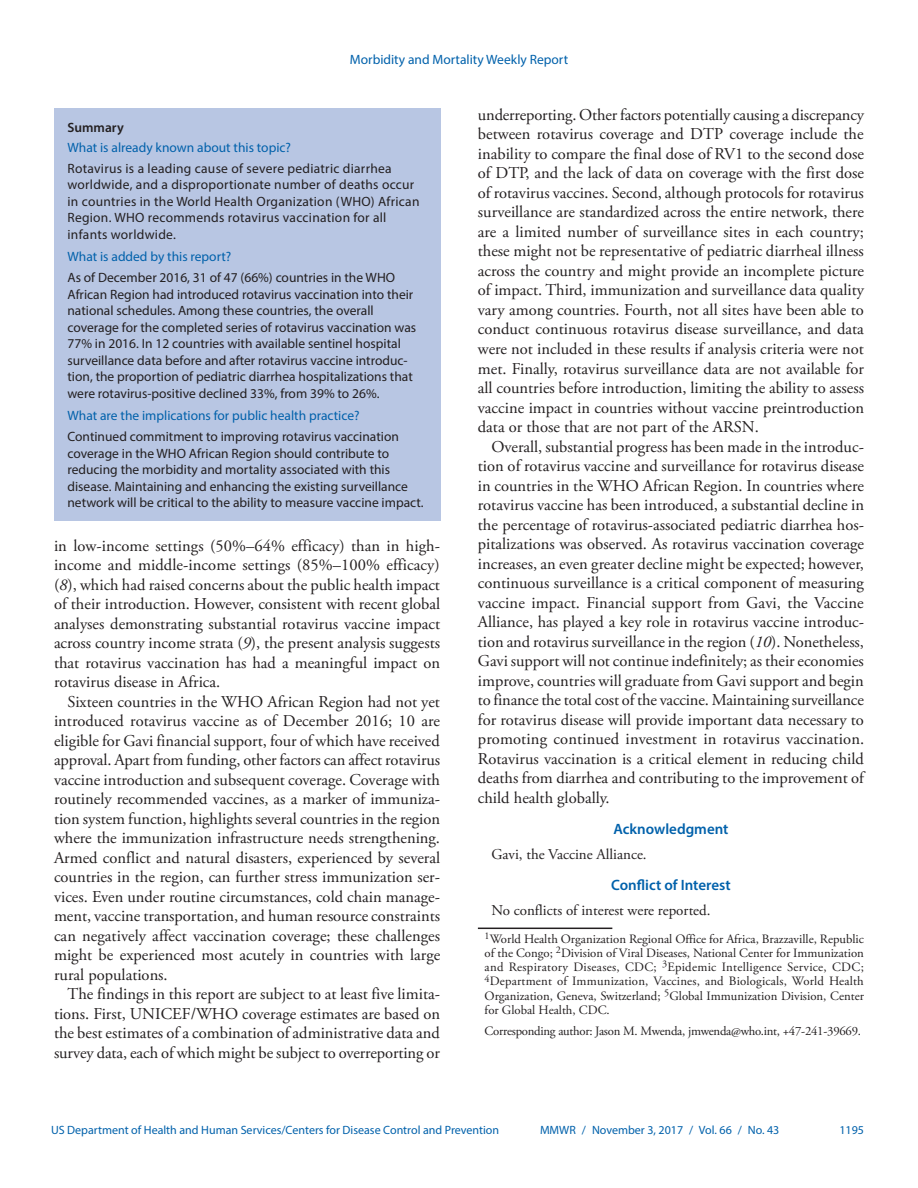
<style>
.page{position:relative;width:918px;height:1188px;background:#fff}
.page>*{position:absolute;margin:0;border:0;box-sizing:border-box;transform-origin:0 0}
.Paragraph{font:16.5px/19.5px "Adobe Garamond Pro";color:#231f20;text-align:justify}
.Conflict_of_Interest{font:15px "Adobe Garamond Pro";color:#231f20}
.Acknowledgment{font:15px "Adobe Garamond Pro";color:#231f20}
.Conflict_of_Interest-2{font:600 15px "Myriad Pro";color:#0161ab}
.Acknowledgment_Head{font:600 15px "Myriad Pro";color:#0161ab}
.Summary_Box_Text{font:13.5px/16.5px "Myriad Pro";color:#231f20}
.Summary_Box_Text-2{font:13.5px/16.5px "Myriad Pro";letter-spacing:.02em;color:#231f20}
.Summary_Box_Heading{font:13.5px "Myriad Pro";color:#0161ab}
.Figure_Title{font:600 13.5px "Myriad Pro";color:#231f20}
.Author_Affiliations{font:12.75px/14.2px "Adobe Garamond Pro";color:#231f20;text-align:justify}
.Corresponding_Author{font:12.75px "Adobe Garamond Pro";letter-spacing:-.02em;color:#231f20}
.t1{font:12px "Myriad Pro";color:#0161ab}
.s1{font-style:italic}
</style>
<div class="page">
<div style="left:54px;top:108px;width:386px;height:413px;background:#b8c6e3"></div>
<hr style="left:478px;top:928px;width:134px;height:1px;background:#231f20">
<p class="Summary_Box_Heading" style="left:350px;top:51px;width:220px">Morbidity and Mortality Weekly Report</p>
<p class="Figure_Title" style="left:68px;top:119px;width:58px">Summary</p>
<h1 class="Summary_Box_Heading" style="left:68px;top:139px;width:225px">What is already known about this topic?</h1>
<p class="Summary_Box_Text-2" style="left:68px;top:160px;width:354px">Rotavirus is a leading cause of severe pediatric diarrhea worldwide, and a disproportionate number of deaths occur in countries in the World Health Organization (WHO) African Region. WHO recommends rotavirus vaccination for all infants worldwide.</p>
<h1 class="Summary_Box_Heading" style="left:68px;top:249px;width:165px">What is added by this report?</h1>
<p class="Summary_Box_Text" style="left:68px;top:269px;width:350px">As of December 2016, 31 of 47 (66%) countries in the WHO African Region had introduced rotavirus vaccination into their national schedules. Among these countries, the overall coverage for the completed series of rotavirus vaccination was 77% in 2016. In 12 countries with available sentinel hospital surveillance data before and after rotavirus vaccine introduc&shy;tion, the proportion of pediatric diarrhea hospitalizations that were rotavirus-positive declined 33%, from 39% to 26%.</p>
<h1 class="Summary_Box_Heading" style="left:68px;top:408px;width:294px">What are the implications for public health practice?</h1>
<p class="Summary_Box_Text" style="left:68px;top:428px;width:358px">Continued commitment to improving rotavirus vaccination coverage in the WHO African Region should contribute to reducing the morbidity and mortality associated with this disease. Maintaining and enhancing the existing surveillance network will be critical to the ability to measure vaccine impact.</p>
<p class="Paragraph" style="left:54px;top:536px;width:388px">in low-income settings (50%–64% efficacy) than in high&shy;income and middle-income settings (85%–100% efficacy) (<span class="s1">8</span>), which had raised concerns about the public health impact of their introduction. However, consistent with recent global analyses demonstrating substantial rotavirus vaccine impact across country income strata (<span class="s1">9</span>), the present analysis suggests that rotavirus vaccination has had a meaningful impact on rotavirus disease in Africa.</p>
<p class="Paragraph" style="left:54px;top:693px;width:388px;text-indent:13px">Sixteen countries in the WHO African Region had not yet introduced rotavirus vaccine as of December 2016; 10 are eligible for Gavi financial support, four of which have received approval. Apart from funding, other factors can affect rotavirus vaccine introduction and subsequent coverage. Coverage with routinely recommended vaccines, as a marker of immuniza&shy;tion system function, highlights several countries in the region where the immunization infrastructure needs strengthening.<br>Armed conflict and natural disasters, experienced by several countries in the region, can further stress immunization ser&shy;vices. Even under routine circumstances, cold chain manage&shy;ment, vaccine transportation, and human resource constraints can negatively affect vaccination coverage; these challenges might be experienced most acutely in countries with large rural populations.</p>
<p class="Paragraph" style="left:54px;top:985px;width:388px;text-indent:13px">The findings in this report are subject to at least five limita&shy;tions. First, UNICEF/WHO coverage estimates are based on the best estimates of a combination of administrative data and survey data, each of which might be subject to overreporting or</p>
<p class="Paragraph" style="left:478px;top:106px;width:388px">underreporting. Other factors potentially causing a discrepancy between rotavirus coverage and DTP coverage include the inability to compare the final dose of RV1 to the second dose of DTP, and the lack of data on coverage with the first dose of rotavirus vaccines. Second, although protocols for rotavirus surveillance are standardized across the entire network, there are a limited number of surveillance sites in each country; these might not be representative of pediatric diarrheal illness across the country and might provide an incomplete picture of impact. Third, immunization and surveillance data quality vary among countries. Fourth, not all sites have been able to conduct continuous rotavirus disease surveillance, and data were not included in these results if analysis criteria were not met. Finally, rotavirus surveillance data are not available for all countries before introduction, limiting the ability to assess vaccine impact in countries without vaccine preintroduction data or those that are not part of the ARSN.</p>
<p class="Paragraph" style="left:478px;top:437px;width:388px;text-indent:13px">Overall, substantial progress has been made in the introduc&shy;tion of rotavirus vaccine and surveillance for rotavirus disease in countries in the WHO African Region. In countries where rotavirus vaccine has been introduced, a substantial decline in the percentage of rotavirus-associated pediatric diarrhea hos&shy;pitalizations was observed. As rotavirus vaccination coverage increases, an even greater decline might be expected; however, continuous surveillance is a critical component of measuring vaccine impact. Financial support from Gavi, the Vaccine Alliance, has played a key role in rotavirus vaccine introduc&shy;tion and rotavirus surveillance in the region (<span class="s1">10</span>). Nonetheless, Gavi support will not continue indefinitely; as their economies improve, countries will graduate from Gavi support and begin to finance the total cost of the vaccine. Maintaining surveillance for rotavirus disease will provide important data necessary to promoting continued investment in rotavirus vaccination.<br>Rotavirus vaccination is a critical element in reducing child deaths from diarrhea and contributing to the improvement of child health globally.</p>
<h1 class="Acknowledgment_Head" style="left:613px;top:819px;width:117px">Acknowledgment</h1>
<p class="Acknowledgment" style="left:491px;top:845px;width:157px">Gavi, the Vaccine Alliance.</p>
<h1 class="Conflict_of_Interest-2" style="left:611px;top:876px;width:121px">Conflict of Interest</h1>
<h1 class="Conflict_of_Interest" style="left:491px;top:901px;width:221px">No conflicts of interest were reported.</h1>
<p class="Author_Affiliations" style="left:485px;top:932px;width:381px"><sup>1</sup>World Health Organization Regional Office for Africa, Brazzaville, Republic of the Congo; <sup>2</sup>Division of Viral Diseases, National Center for Immunization and Respiratory Diseases, CDC; <sup>3</sup>Epidemic Intelligence Service, CDC; <sup>4</sup>Department of Immunization, Vaccines, and Biologicals, World Health Organization, Geneva, Switzerland; <sup>5</sup>Global Immunization Division, Center for Global Health, CDC.</p>
<p class="Corresponding_Author" style="left:485px;top:1023px;width:378px">Corresponding author: Jason M. Mwenda, jmwenda@who.int, +47-241-39669.</p>
<p class="t1" style="left:51px;top:1123px;width:450px">US Department of Health and Human Services/Centers for Disease Control and Prevention</p>
<p class="t1" style="left:540px;top:1123px;width:241px">MMWR / November 3, 2017 / Vol. 66 / No. 43</p>
<p class="t1" style="left:839px;top:1123px;width:26px">1195</p>
</div>
